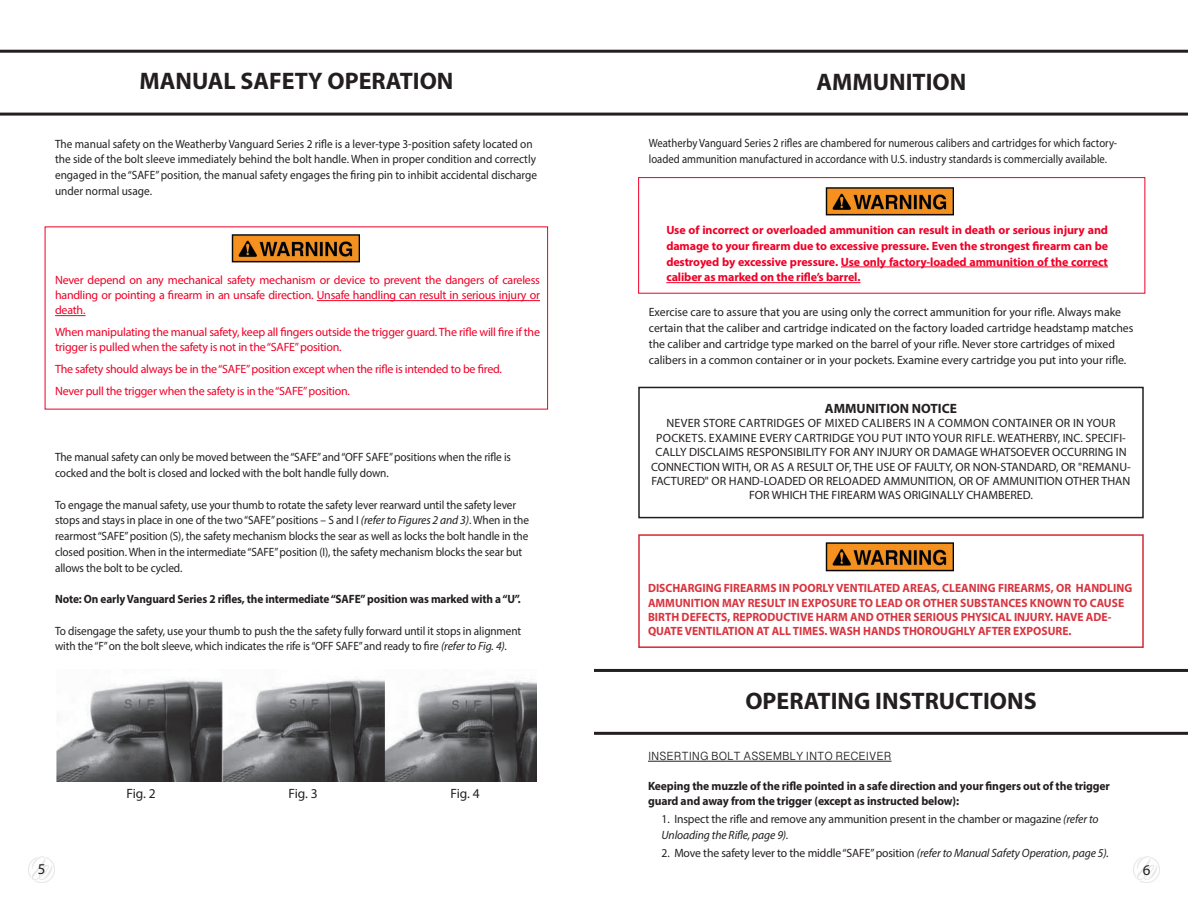
<style>
.page{position:relative;width:1188px;height:918px;background:#fff}
.page>*{position:absolute;margin:0;border:0;box-sizing:border-box;transform-origin:0 0}
.t1{font:700 24px "Myriad Pro";color:#231f20}
.t2{font:15px "Myriad Pro";color:#231f20}
.t3{font:700 13.5px "Myriad Pro";color:#231f20}
.t4{font:13.5px "Myriad Pro";letter-spacing:-.015em;color:#231f20}
.t5{font:12px/15.8px "Myriad Pro";color:#231f20;scale:.94 1}
.t6{font:12px/14.4px "Myriad Pro";color:#231f20}
.t7{font:12px/15px "Myriad Pro";letter-spacing:-.02em;color:#ef0027;text-align:justify}
.t8{font:700 12px/14.4px "Myriad Pro";color:#d83540;scale:.96 1}
.t9{font:700 12px/15.8px "Myriad Pro";letter-spacing:-.01em;color:#ef0027;text-align:justify}
.t10{font:12px/15.8px "Myriad Pro";color:#231f20;scale:.89 1}
.t11{font:700 12px/15px "Myriad Pro";letter-spacing:-.01em;color:#231f20}
.t12{font:700 12px "Myriad Pro";letter-spacing:-.01em;color:#231f20;scale:.94 1}
.t13{font:12px "Myanmar Sangam MN";letter-spacing:-.01em;color:#231f20}
.s1{font-style:italic}
</style>
<div class="page">
<img style="left:29px;top:856px;width:26px;height:26px">
<img style="left:1134px;top:856px;width:26px;height:26px">
<img style="left:231px;top:234px;width:129px;height:29px">
<hr style="left:317px;top:300px;width:223px;height:1px;background:#ef0027">
<hr style="left:55px;top:315px;width:31px;height:1px;background:#ef0027">
<hr style="left:0;top:113px;width:594px;height:3px;background:#231f20">
<hr style="left:0;top:50px;width:594px;height:3px;background:#231f20">
<img style="left:56px;top:679px;width:481px;height:103px">
<div style="left:638px;top:177px;width:507px;height:117px;border:1px solid #ef0027"></div>
<img style="left:825px;top:187px;width:129px;height:29px">
<div style="left:638px;top:387px;width:506px;height:131px;border:2px solid #231f20"></div>
<div style="left:638px;top:534px;width:506px;height:114px;border:2px solid #d52934"></div>
<img style="left:825px;top:542px;width:129px;height:30px">
<hr style="left:594px;top:113px;width:594px;height:3px;background:#231f20">
<hr style="left:594px;top:50px;width:594px;height:3px;background:#231f20">
<hr style="left:841px;top:267px;width:267px;height:1px;background:#ef0027">
<hr style="left:666px;top:282px;width:194px;height:1px;background:#ef0027">
<hr style="left:648px;top:761px;width:244px;height:1px;background:#231f20">
<hr style="left:594px;top:732px;width:594px;height:3px;background:#231f20">
<hr style="left:594px;top:669px;width:594px;height:3px;background:#231f20">
<p class="t1" style="left:140px;top:66px;width:315px">MANUAL SAFETY OPERATION</p>
<p class="t5" style="left:55px;top:136px;width:514px">The manual safety on the Weatherby Vanguard Series 2 rifle is a lever-type 3-position safety located on the side of the bolt sleeve immediately behind the bolt handle. When in proper condition and correctly engaged in the “SAFE” position, the manual safety engages the firing pin to inhibit accidental discharge under normal usage.</p>
<p class="t7" style="left:55px;top:273px;width:486px">Never depend on any mechanical safety mechanism or device to prevent the dangers of careless handling or pointing a firearm in an unsafe direction. Unsafe handling can result in serious injury or death.</p>
<p class="t7" style="left:55px;top:324px;width:486px">When manipulating the manual safety, keep all fingers outside the trigger guard. The rifle will fire if the trigger is pulled when the safety is not in the “SAFE” position.</p>
<p class="t7" style="left:55px;top:361px;width:448px">The safety should always be in the “SAFE” position except when the rifle is intended to be fired.</p>
<p class="t7" style="left:55px;top:383px;width:297px">Never pull the trigger when the safety is in the “SAFE” position.</p>
<p class="t5" style="left:55px;top:449px;width:487px">The manual safety can only be moved between the “SAFE” and “OFF SAFE” positions when the rifle is cocked and the bolt is closed and locked with the bolt handle fully down.</p>
<p class="t5" style="left:55px;top:497px;width:506px">To engage the manual safety, use your thumb to rotate the safety lever rearward until the safety lever stops and stays in place in one of the two “SAFE” positions – S and I <span class="s1">(refer to Figures 2 and 3)</span>. When in the rearmost “SAFE” position (S), the safety mechanism blocks the sear as well as locks the bolt handle in the closed position. When in the intermediate “SAFE” position (I), the safety mechanism blocks the sear but allows the bolt to be cycled.</p>
<p class="t12" style="left:55px;top:591px;width:497px">Note: On early Vanguard Series 2 rifles, the intermediate “SAFE” position was marked with a “U”.</p>
<p class="t5" style="left:55px;top:623px;width:497px">To disengage the safety, use your thumb to push the the safety fully forward until it stops in alignment with the “F” on the bolt sleeve, which indicates the rife is “OFF SAFE” and ready to fire <span class="s1">(refer to Fig. 4).</span></p>
<p class="t4" style="left:126px;top:785px;width:31px">Fig. 2</p>
<p class="t4" style="left:288px;top:785px;width:31px">Fig. 3</p>
<p class="t4" style="left:450px;top:785px;width:31px">Fig. 4</p>
<p class="t1" style="left:816px;top:66px;width:151px">AMMUNITION</p>
<p class="t10" style="left:649px;top:135px;width:528px">Weatherby Vanguard Series 2 rifles are chambered for numerous calibers and cartridges for which factory&shy;loaded ammunition manufactured in accordance with U.S. industry standards is commercially available.</p>
<p class="t9" style="left:666px;top:222px;width:443px">Use of incorrect or overloaded ammunition can result in death or serious injury and damage to your firearm due to excessive pressure. Even the strongest firearm can be destroyed by excessive pressure. Use only factory-loaded ammunition of the correct caliber as marked on the rifle’s barrel.</p>
<p class="t6" style="left:649px;top:304px;width:486px;line-height:15.8px">Exercise care to assure that you are using only the correct ammunition for your rifle. Always make certain that the caliber and cartridge indicated on the factory loaded cartridge headstamp matches the caliber and cartridge type marked on the barrel of your rifle. Never store cartridges of mixed calibers in a common container or in your pockets. Examine every cartridge you put into your rifle.</p>
<p class="t3" style="left:825px;top:400px;width:134px">AMMUNITION NOTICE</p>
<p class="t6" style="left:651px;top:416px;width:481px;text-align:center">NEVER STORE CARTRIDGES OF MIXED CALIBERS IN A COMMON CONTAINER OR IN YOUR POCKETS. EXAMINE EVERY CARTRIDGE YOU PUT INTO YOUR RIFLE. WEATHERBY, INC. SPECIFI-CALLY DISCLAIMS RESPONSIBILITY FOR ANY INJURY OR DAMAGE WHATSOEVER OCCURRING IN CONNECTION WITH, OR AS A RESULT OF, THE USE OF FAULTY, OR NON-STANDARD, OR "REMANU-FACTURED" OR HAND-LOADED OR RELOADED AMMUNITION, OR OF AMMUNITION OTHER THAN FOR WHICH THE FIREARM WAS ORIGINALLY CHAMBERED.</p>
<p class="t8" style="left:648px;top:581px;width:506px">DISCHARGING FIREARMS IN POORLY VENTILATED AREAS, CLEANING FIREARMS, OR HANDLING AMMUNITION MAY RESULT IN EXPOSURE TO LEAD OR OTHER SUBSTANCES KNOWN TO CAUSE BIRTH DEFECTS, REPRODUCTIVE HARM AND OTHER SERIOUS PHYSICAL INJURY. HAVE ADE-QUATE VENTILATION AT ALL TIMES. WASH HANDS THOROUGHLY AFTER EXPOSURE.</p>
<p class="t1" style="left:745px;top:686px;width:293px">OPERATING INSTRUCTIONS</p>
<p class="t13" style="left:648px;top:749px;width:245px">INSERTING BOLT ASSEMBLY INTO RECEIVER</p>
<p class="t11" style="left:648px;top:778px;width:464px">Keeping the muzzle of the rifle pointed in a safe direction and your fingers out of the trigger guard and away from the trigger (except as instructed below):</p>
<p class="t6" style="left:662px;top:811px;width:439px;line-height:15.8px">1. Inspect the rifle and remove any ammunition present in the chamber or magazine <span class="s1">(refer to<br>Unloading the Rifle, page 9).</span></p>
<p class="t6" style="left:662px;top:846px;width:449px">2. Move the safety lever to the middle “SAFE” position <span class="s1">(refer to Manual Safety Operation, page 5).</span></p>
<p class="t2" style="left:38px;top:860px;width:9px">5</p>
<p class="t2" style="left:1143px;top:861px;width:9px">6</p>
</div>
